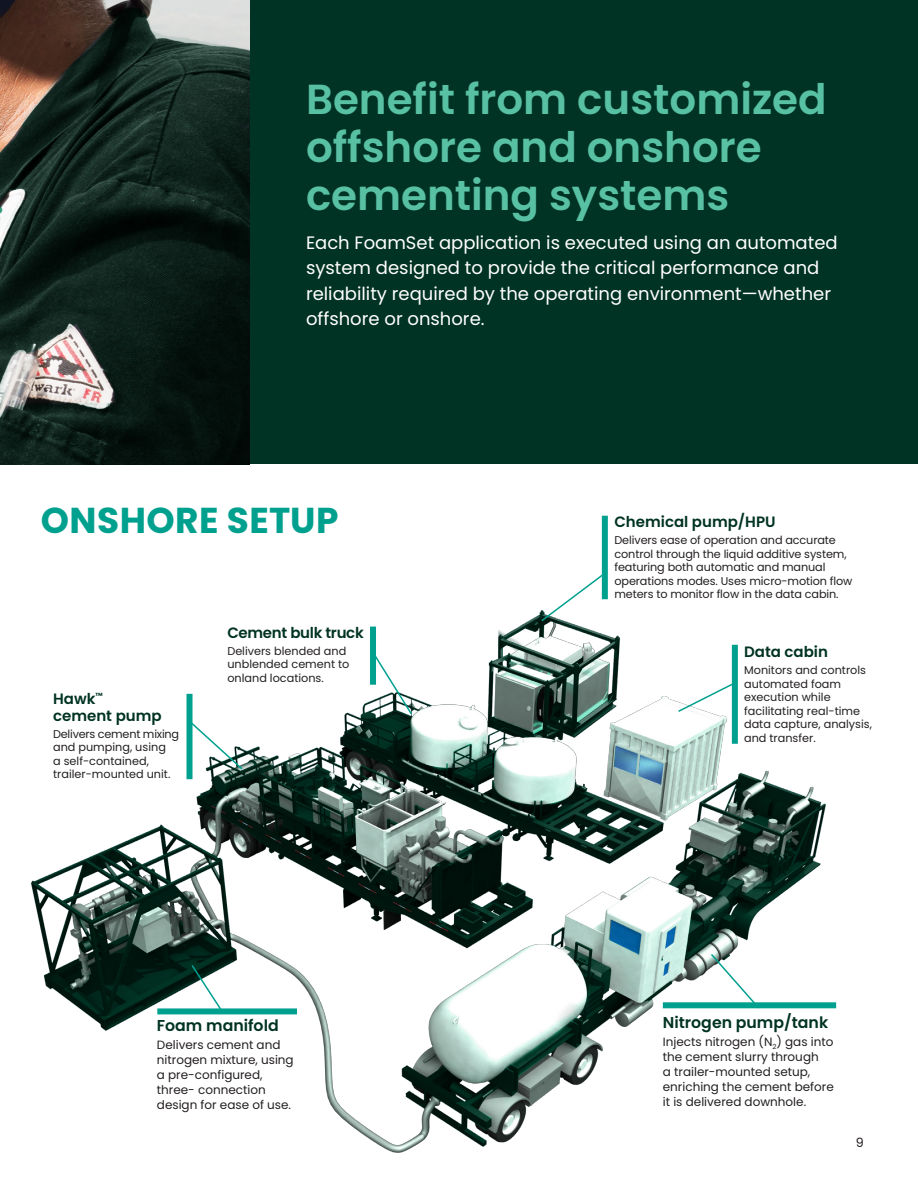
<style>
.page{position:relative;width:918px;height:1188px;background:#fff}
.page>*{position:absolute;margin:0;border:0;box-sizing:border-box;transform-origin:0 0}
._28pt-headline-OFS{font:600 42px/48px "Poppins";color:#59c1a3}
.Body_Text_Headlines{font:700 36px "Poppins";letter-spacing:.01em;color:#00a08f}
._8_5pt-body_text-OFS{font:18px/25.5px "Poppins";color:#fff}
._10_5pt-body_subhead{font:600 15.75px "Poppins";color:#003323}
._10_5pt-body_subhead-2{font:600 15px/16.5px "Poppins";color:#003323}
._10_5pt-body_subhead-3{font:600 15px "Poppins";letter-spacing:-.02em;color:#003323}
.t1{font:12.75px "Poppins";color:#231f20}
._8_5pt-body_text-OFS-2{font:12px/15px "Poppins";color:#231f20}
._8_5pt-body_text-OFS-3{font:11.25px/13.5px "Poppins";color:#231f20}
</style>
<div class="page">
<img style="left:31px;top:599px;width:805px;height:554px">
<div style="left:370px;top:627px;width:6px;height:58px;background:#00a08f"></div>
<div style="left:602px;top:516px;width:6px;height:83px;background:#00a08f"></div>
<div style="left:732px;top:645px;width:6px;height:99px;background:#00a08f"></div>
<svg style="left:370px;top:649px;width:43px;height:67px"></svg>
<svg style="left:540px;top:571px;width:67px;height:52px"></svg>
<svg style="left:677px;top:680px;width:61px;height:33px"></svg>
<div style="left:663px;top:1002px;width:173px;height:6px;background:#00a08f"></div>
<div style="left:157px;top:1008px;width:140px;height:6px;background:#00a08f"></div>
<svg style="left:709px;top:952px;width:52px;height:58px"></svg>
<svg style="left:190px;top:963px;width:34px;height:46px"></svg>
<div style="left:187px;top:694px;width:6px;height:85px;background:#00a08f"></div>
<svg style="left:192px;top:720px;width:52px;height:51px"></svg>
<div style="left:0;top:0;width:918px;height:464px;background:#003323"></div>
<img style="left:0;top:0;width:250px;height:464px">
<p class="_28pt-headline-OFS" style="left:306px;top:75px;width:522px">Benefit from customized offshore and onshore cementing systems</p>
<p class="_8_5pt-body_text-OFS" style="left:306px;top:230px;width:533px">Each FoamSet application is executed using an automated system designed to provide the critical performance and reliability required by the operating environment—whether offshore or onshore.</p>
<p class="Body_Text_Headlines" style="left:41px;top:499px;width:299px">ONSHORE SETUP</p>
<p class="_10_5pt-body_subhead-2" style="left:53px;top:691px;width:110px">Hawk<sup>™ </sup>cement pump</p>
<p class="_8_5pt-body_text-OFS-3" style="left:53px;top:727px;width:128px">Delivers cement mixing and pumping, using<br>a self-contained, trailer-mounted unit.</p>
<p class="_10_5pt-body_subhead-3" style="left:227px;top:624px;width:138px">Cement bulk truck</p>
<p class="_8_5pt-body_text-OFS-3" style="left:227px;top:644px;width:124px">Delivers blended and unblended cement to onland locations.</p>
<p class="_10_5pt-body_subhead" style="left:157px;top:1016px;width:123px">Foam manifold</p>
<p class="_8_5pt-body_text-OFS-2" style="left:157px;top:1038px;width:138px">Delivers cement and nitrogen mixture, using a pre-configured, three- connection design for ease of use.</p>
<p class="_10_5pt-body_subhead-2" style="left:614px;top:514px;width:163px">Chemical pump/HPU</p>
<p class="_8_5pt-body_text-OFS-3" style="left:614px;top:533px;width:239px">Delivers ease of operation and accurate control through the liquid additive system, featuring both automatic and manual operations modes. Uses micro-motion flow meters to monitor flow in the data cabin.</p>
<p class="_10_5pt-body_subhead-2" style="left:744px;top:644px;width:85px">Data cabin</p>
<p class="_8_5pt-body_text-OFS-3" style="left:744px;top:664px;width:129px">Monitors and controls automated foam execution while facilitating real-time data capture, analysis, and transfer.</p>
<p class="_10_5pt-body_subhead" style="left:663px;top:1013px;width:167px">Nitrogen pump/tank</p>
<p class="_8_5pt-body_text-OFS-2" style="left:663px;top:1035px;width:173px">Injects nitrogen (N<sub>2</sub>) gas into the cement slurry through<br>a trailer-mounted setup, enriching the cement before it is delivered downhole.</p>
<p class="t1" style="left:856px;top:1136px;width:10px">9</p>
</div>
